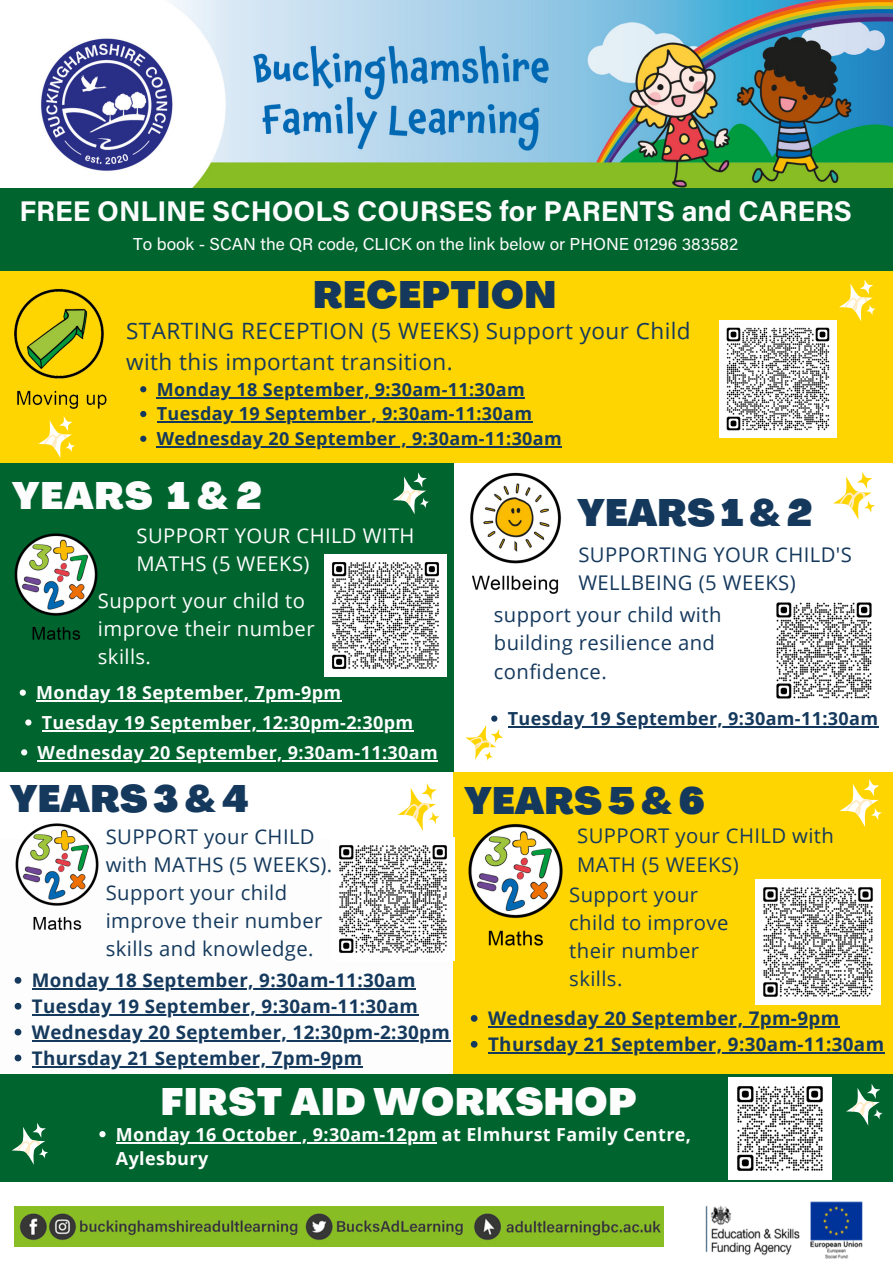
<style>
.page{position:relative;width:893px;height:1263px;background:#fff}
.page>*{position:absolute;margin:0;border:0;box-sizing:border-box;transform-origin:0 0}
.t1{font:900 37.5px "Agrandir";color:#15395d}
.t2{font:900 37.5px "Agrandir";letter-spacing:.02em;color:#fdfdfd}
.t3{font:900 37.5px "Agrandir";letter-spacing:.02em;color:#15395d}
.t4{font:700 28.5px "Acumin Pro";color:#fdfdfd}
.t5{font:22.5px/31px "Open Sans";letter-spacing:.02em;color:#15395d}
.t6{font:20.25px/28.1px "Open Sans";letter-spacing:.02em;color:#15395d}
.t7{font:20.25px/28.1px "Open Sans";letter-spacing:.02em;color:#fdfdfd}
.t8{font:700 18.75px "Open Sans";letter-spacing:.02em;color:#15395d}
.t9{font:700 18px/24.8px "Open Sans";letter-spacing:.02em;color:#fdfdfd}
.t10{font:700 18px "Open Sans";letter-spacing:.02em;color:#15395d}
.t11{font:17.25px "Acumin Pro";color:#fdfdfd}
</style>
<div class="page">
<div style="left:0;top:463px;width:453px;height:309px;background:#00642f"></div>
<div style="left:0;top:244px;width:893px;height:219px;background:#ffd501"></div>
<svg style="left:833px;top:472px;width:42px;height:48px"></svg>
<svg style="left:833px;top:279px;width:43px;height:47px"></svg>
<svg style="left:38px;top:416px;width:37px;height:42px"></svg>
<img style="left:0;top:0;width:893px;height:189px">
<img style="left:15px;top:1206px;width:649px;height:40px">
<img style="left:705px;top:1201px;width:158px;height:58px">
<div style="left:0;top:189px;width:893px;height:82px;background:#00642f"></div>
<svg style="left:393px;top:472px;width:36px;height:43px"></svg>
<img style="left:15px;top:288px;width:92px;height:121px">
<img style="left:470px;top:472px;width:91px;height:122px">
<img style="left:14px;top:533px;width:84px;height:107px">
<img style="left:15px;top:823px;width:84px;height:107px">
<div style="left:453px;top:772px;width:440px;height:302px;background:#ffd501"></div>
<svg style="left:398px;top:783px;width:42px;height:48px"></svg>
<svg style="left:839px;top:779px;width:43px;height:48px"></svg>
<img style="left:468px;top:824px;width:95px;height:122px">
<img style="left:719px;top:321px;width:117px;height:116px">
<img style="left:776px;top:602px;width:96px;height:97px">
<img style="left:324px;top:555px;width:122px;height:122px">
<img style="left:339px;top:838px;width:115px;height:122px">
<img style="left:755px;top:880px;width:125px;height:124px">
<div style="left:0;top:1075px;width:893px;height:107px;background:#00642f"></div>
<svg style="left:846px;top:1084px;width:37px;height:42px"></svg>
<svg style="left:12px;top:1123px;width:36px;height:42px"></svg>
<img style="left:729px;top:1077px;width:102px;height:103px">
<svg style="left:15px;top:977px;width:6px;height:7px"></svg>
<hr style="left:32px;top:988px;width:384px;height:2px;background:#15395d">
<svg style="left:15px;top:1003px;width:6px;height:6px"></svg>
<hr style="left:32px;top:1014px;width:386px;height:2px;background:#15395d">
<svg style="left:15px;top:1029px;width:6px;height:6px"></svg>
<hr style="left:32px;top:1040px;width:418px;height:2px;background:#15395d">
<svg style="left:15px;top:1054px;width:6px;height:7px"></svg>
<hr style="left:32px;top:1066px;width:330px;height:1px;background:#15395d">
<svg style="left:140px;top:386px;width:6px;height:6px"></svg>
<hr style="left:157px;top:397px;width:368px;height:1px;background:#15395d">
<svg style="left:140px;top:411px;width:6px;height:6px"></svg>
<hr style="left:167px;top:422px;width:365px;height:1px;background:#15395d">
<svg style="left:140px;top:436px;width:6px;height:6px"></svg>
<hr style="left:157px;top:446px;width:405px;height:2px;background:#15395d">
<svg style="left:20px;top:689px;width:6px;height:7px"></svg>
<hr style="left:36px;top:700px;width:305px;height:2px;background:#fdfdfd">
<svg style="left:465px;top:715px;width:38px;height:46px"></svg>
<hr style="left:508px;top:726px;width:370px;height:2px;background:#15395d">
<svg style="left:25px;top:719px;width:6px;height:7px"></svg>
<hr style="left:42px;top:730px;width:371px;height:2px;background:#fdfdfd">
<svg style="left:21px;top:749px;width:6px;height:6px"></svg>
<hr style="left:38px;top:760px;width:400px;height:2px;background:#fdfdfd">
<svg style="left:471px;top:1015px;width:6px;height:7px"></svg>
<hr style="left:488px;top:1026px;width:351px;height:2px;background:#15395d">
<svg style="left:471px;top:1041px;width:6px;height:7px"></svg>
<hr style="left:488px;top:1052px;width:396px;height:2px;background:#15395d">
<svg style="left:99px;top:1131px;width:7px;height:6px"></svg>
<hr style="left:116px;top:1142px;width:181px;height:1px;background:#fdfdfd">
<hr style="left:297px;top:1142px;width:140px;height:1px;background:#fdfdfd">
<p class="t4" style="left:19px;top:200px;width:834px">FREE ONLINE SCHOOLS COURSES for PARENTS and CARERS</p>
<p class="t11" style="left:133px;top:237px;width:606px">To book - SCAN the QR code, CLICK on the link below or PHONE 01296 383582</p>
<p class="t3" style="left:313px;top:279px;width:245px">RECEPTION</p>
<p class="t5" style="left:126px;top:315px;width:566px">STARTING RECEPTION (5 WEEKS) Support your Child with this important transition.</p>
<p class="t10" style="left:157px;top:376px;width:369px">Monday 18 September, 9:30am-11:30am</p>
<p class="t10" style="left:157px;top:401px;width:377px">Tuesday 19 September , 9:30am-11:30am</p>
<p class="t10" style="left:157px;top:426px;width:406px">Wednesday 20 September , 9:30am-11:30am</p>
<p class="t2" style="left:12px;top:481px;width:251px">YEARS 1 &amp; 2</p>
<p class="t7" style="left:136px;top:521px;width:279px">SUPPORT YOUR CHILD WITH</p>
<p class="t7" style="left:136px;top:549px;width:174px">MATHS (5 WEEKS)</p>
<p class="t7" style="left:98px;top:586px;width:218px">Support your child to improve their number skills.</p>
<p class="t9" style="left:36px;top:680px;width:306px">Monday 18 September, 7pm-9pm</p>
<p class="t9" style="left:42px;top:710px;width:373px">Tuesday 19 September, 12:30pm-2:30pm</p>
<p class="t9" style="left:38px;top:739px;width:401px">Wednesday 20 September, 9:30am-11:30am</p>
<p class="t1" style="left:10px;top:784px;width:241px">YEARS 3 &amp; 4</p>
<p class="t6" style="left:106px;top:821px;width:228px">SUPPORT your CHILD with MATHS (5 WEEKS).<br>Support your child improve their number skills and knowledge.</p>
<p class="t8" style="left:32px;top:967px;width:385px">Monday 18 September, 9:30am-11:30am</p>
<p class="t8" style="left:32px;top:993px;width:387px">Tuesday 19 September, 9:30am-11:30am</p>
<p class="t8" style="left:32px;top:1019px;width:419px">Wednesday 20 September, 12:30pm-2:30pm</p>
<p class="t8" style="left:32px;top:1045px;width:332px">Thursday 21 September, 7pm-9pm</p>
<p class="t1" style="left:577px;top:498px;width:236px">YEARS 1 &amp; 2</p>
<p class="t6" style="left:578px;top:540px;width:275px">SUPPORTING YOUR CHILD'S<br>WELLBEING (5 WEEKS)</p>
<p class="t6" style="left:494px;top:600px;width:229px">support your child with building resilience and confidence.</p>
<p class="t10" style="left:508px;top:706px;width:372px">Tuesday 19 September, 9:30am-11:30am</p>
<p class="t1" style="left:464px;top:786px;width:242px">YEARS 5 &amp; 6</p>
<p class="t6" style="left:577px;top:821px;width:258px">SUPPORT your CHILD with<br>MATH (5 WEEKS)</p>
<p class="t6" style="left:569px;top:880px;width:161px">Support your child to improve their number skills.</p>
<p class="t8" style="left:488px;top:1005px;width:352px">Wednesday 20 September, 7pm-9pm</p>
<p class="t8" style="left:488px;top:1031px;width:397px">Thursday 21 September, 9:30am-11:30am</p>
<p class="t2" style="left:161px;top:1087px;width:477px">FIRST AID WORKSHOP</p>
<p class="t9" style="left:116px;top:1121px;width:576px">Monday 16 October , 9:30am-12pm at Elmhurst Family Centre,<br>Aylesbury</p>
</div>
